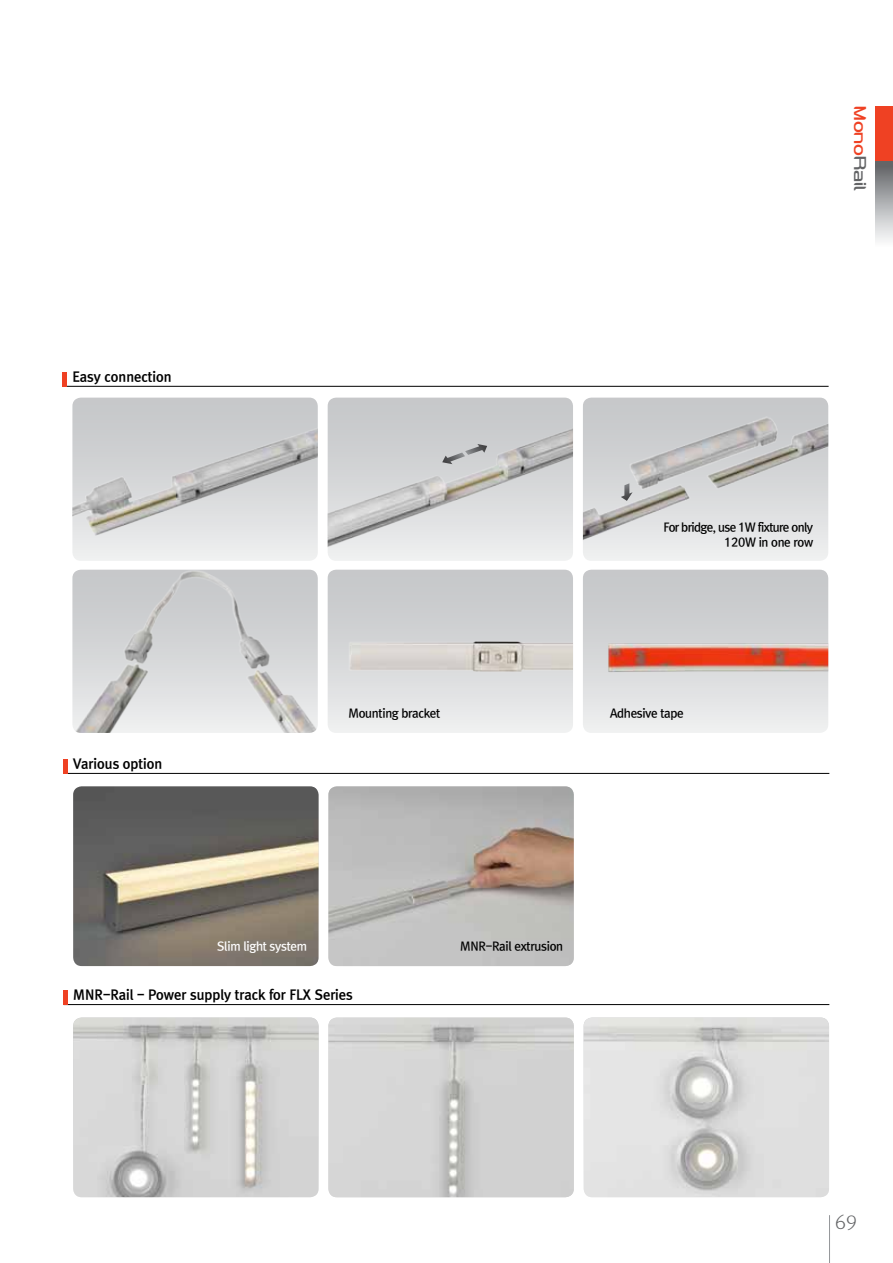
<style>
.page{position:relative;width:893px;height:1263px;background:#fff}
.page>*{position:absolute;margin:0;border:0;box-sizing:border-box;transform-origin:0 0}
.t1{font:18px "HH Feelux 2.0";color:#ef4123}
.t2{font:18px "Rix Go L";color:#636466}
.t3{font:13.5px "Rix Go EB";color:#000}
.t4{font:12px "Rix Go B";letter-spacing:-.025em;color:#000}
.t5{font:12px/14.4px "Rix Go B";letter-spacing:-.05em;color:#000;text-align:right}
.t6{font:12px "Rix Go B";letter-spacing:-.025em;color:#fff}
.s1{color:#636466}
</style>
<div class="page">
<hr style="left:829px;top:1215px;width:1px;height:48px;background:#939598">
<div style="left:876px;top:106px;width:17px;height:55px;background:#ef4123"></div>
<div style="left:876px;top:161px;width:17px;height:97px;background:linear-gradient(to bottom,#606265,#fff)"></div>
<img style="left:583px;top:570px;width:245px;height:163px">
<img style="left:328px;top:570px;width:245px;height:163px">
<img style="left:72px;top:398px;width:246px;height:163px">
<img style="left:72px;top:570px;width:246px;height:163px">
<hr style="left:63px;top:386px;width:766px;height:1px;background:#000">
<hr style="left:63px;top:372px;width:4px;height:15px;background:#ef4123">
<svg style="left:583px;top:398px;width:245px;height:163px;background:#cfd0d0"></svg>
<svg style="left:328px;top:398px;width:245px;height:163px;background:#d0d1d2"></svg>
<img style="left:584px;top:1017px;width:245px;height:180px">
<img style="left:328px;top:1017px;width:246px;height:180px">
<img style="left:328px;top:786px;width:246px;height:180px">
<img style="left:73px;top:1017px;width:246px;height:180px">
<img style="left:73px;top:786px;width:246px;height:180px">
<hr style="left:64px;top:1004px;width:765px;height:1px;background:#000">
<hr style="left:64px;top:773px;width:765px;height:1px;background:#000">
<hr style="left:64px;top:990px;width:4px;height:15px;background:#ef4123">
<hr style="left:64px;top:759px;width:4px;height:15px;background:#ef4123">
<h1 class="t1" style="left:869px;top:106px;width:86px;rotate:90deg">Mono<span class="s1">Rail</span></h1>
<p class="t3" style="left:72px;top:368px;width:101px">Easy connection</p>
<p class="t3" style="left:73px;top:755px;width:91px">Various option</p>
<p class="t5" style="left:664px;top:520px;width:151px">For bridge, use 1W fixture only<br>120W in one row</p>
<p class="t4" style="left:349px;top:706px;width:93px">Mounting bracket</p>
<p class="t4" style="left:610px;top:706px;width:75px">Adhesive tape</p>
<p class="t6" style="left:217px;top:939px;width:91px">Slim light system</p>
<p class="t4" style="left:460px;top:939px;width:104px">MNR-Rail extrusion</p>
<p class="t3" style="left:73px;top:987px;width:281px">MNR-Rail - Power supply track for FLX Series</p>
<h1 class="t2" style="left:835px;top:1212px;width:23px">69</h1>
</div>
